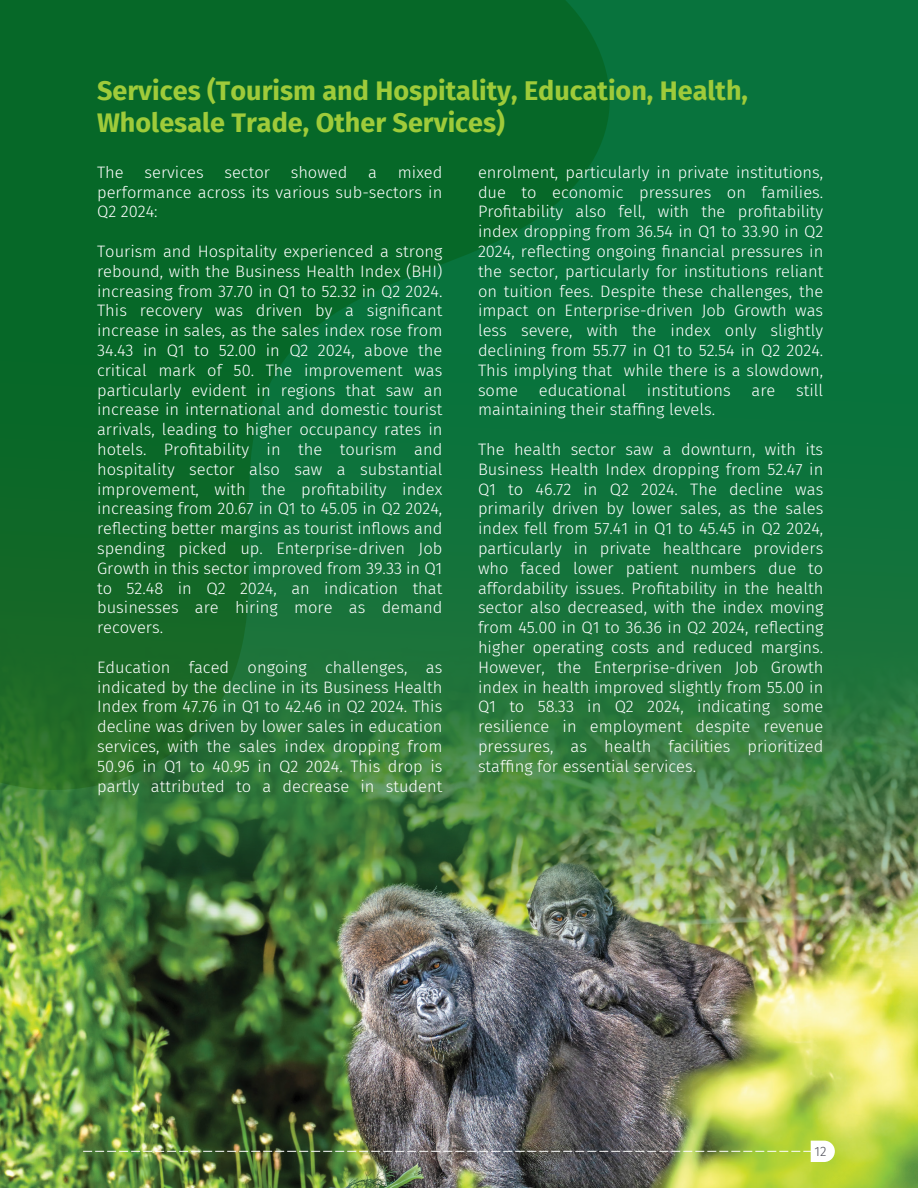
<style>
.page{position:relative;width:918px;height:1188px;background:#fff}
.page>*{position:absolute;margin:0;border:0;box-sizing:border-box;transform-origin:0 0}
.t1{font:700 27px/32.4px "Fira Sans";color:#9fcb3a}
.t2{font:300 16.5px/19.8px "Fira Sans";color:#fff;text-align:justify}
.t3{font:300 13.35px "Fira Sans";color:#4e4e58}
</style>
<div class="page">
<img style="left:0;top:0;width:918px;height:1188px">
<svg style="left:0;top:0;width:610px;height:790px;background:#0f6d2f"></svg>
<img style="left:83px;top:1141px;width:752px;height:21px">
<h1 class="t1" style="left:97px;top:72px;width:652px">Services (Tourism and Hospitality, Education, Health,<br>Wholesale Trade, Other Services)</h1>
<p class="t2" style="left:97px;top:162px;width:28px">The</p>
<p class="t2" style="left:145px;top:162px;width:61px">services</p>
<p class="t2" style="left:224px;top:162px;width:47px">sector</p>
<p class="t2" style="left:291px;top:162px;width:58px">showed</p>
<p class="t2" style="left:368px;top:162px;width:10px">a</p>
<p class="t2" style="left:97px;top:162px;width:347px;text-indent:301px">mixed performance across its various sub-sectors in Q2 2024:</p>
<p class="t2" style="left:97px;top:241px;width:347px">Tourism and Hospitality experienced a strong rebound, with the Business Health Index (BHI) increasing from 37.70 in Q1 to 52.32 in Q2 2024.<br>This recovery was driven by a significant increase in sales, as the sales index rose from 34.43 in Q1 to 52.00 in Q2 2024, above the critical mark of 50. The improvement was particularly evident in regions that saw an increase in international and domestic tourist arrivals, leading to higher occupancy rates in hotels. Profitability in the tourism and hospitality sector also saw a substantial improvement, with the profitability index increasing from 20.67 in Q1 to 45.05 in Q2 2024, reflecting better margins as tourist inflows and spending picked up. Enterprise-driven Job Growth in this sector improved from 39.33 in Q1 to 52.48 in Q2 2024, an indication that businesses are hiring more as demand recovers.</p>
<p class="t2" style="left:97px;top:657px;width:347px">Education faced ongoing challenges, as indicated by the decline in its Business Health Index from 47.76 in Q1 to 42.46 in Q2 2024. This decline was driven by lower sales in education services, with the sales index dropping from 50.96 in Q1 to 40.95 in Q2 2024. This drop is partly attributed to a decrease in student</p>
<p class="t2" style="left:478px;top:162px;width:347px">enrolment, particularly in private institutions, due to economic pressures on families.<br>Profitability also fell, with the profitability index dropping from 36.54 in Q1 to 33.90 in Q2<br>2024, reflecting ongoing financial pressures in the sector, particularly for institutions reliant on tuition fees. Despite these challenges, the impact on Enterprise-driven Job Growth was less severe, with the index only slightly declining from 55.77 in Q1 to 52.54 in Q2 2024.<br>This implying that while there is a slowdown, some</p>
<p class="t2" style="left:539px;top:380px;width:89px">educational</p>
<p class="t2" style="left:647px;top:380px;width:85px">institutions</p>
<p class="t2" style="left:752px;top:380px;width:25px">are</p>
<p class="t2" style="left:796px;top:380px;width:29px">still</p>
<p class="t2" style="left:478px;top:400px;width:239px">maintaining their staffing levels.</p>
<p class="t2" style="left:478px;top:439px;width:347px">The health sector saw a downturn, with its Business Health Index dropping from 52.47 in Q1 to 46.72 in Q2 2024. The decline was primarily driven by lower sales, as the sales index fell from 57.41 in Q1 to 45.45 in Q2 2024, particularly in private healthcare providers who faced lower patient numbers due to affordability issues. Profitability in the health sector also decreased, with the index moving from 45.00 in Q1 to 36.36 in Q2 2024, reflecting higher operating costs and reduced margins.<br>However, the Enterprise-driven Job Growth index in health improved slightly from 55.00 in Q1 to 58.33 in Q2 2024, indicating some resilience in employment despite revenue pressures, as health facilities prioritized staffing for essential services.</p>
<p class="t3" style="left:815px;top:1142px;width:13px">12</p>
</div>
